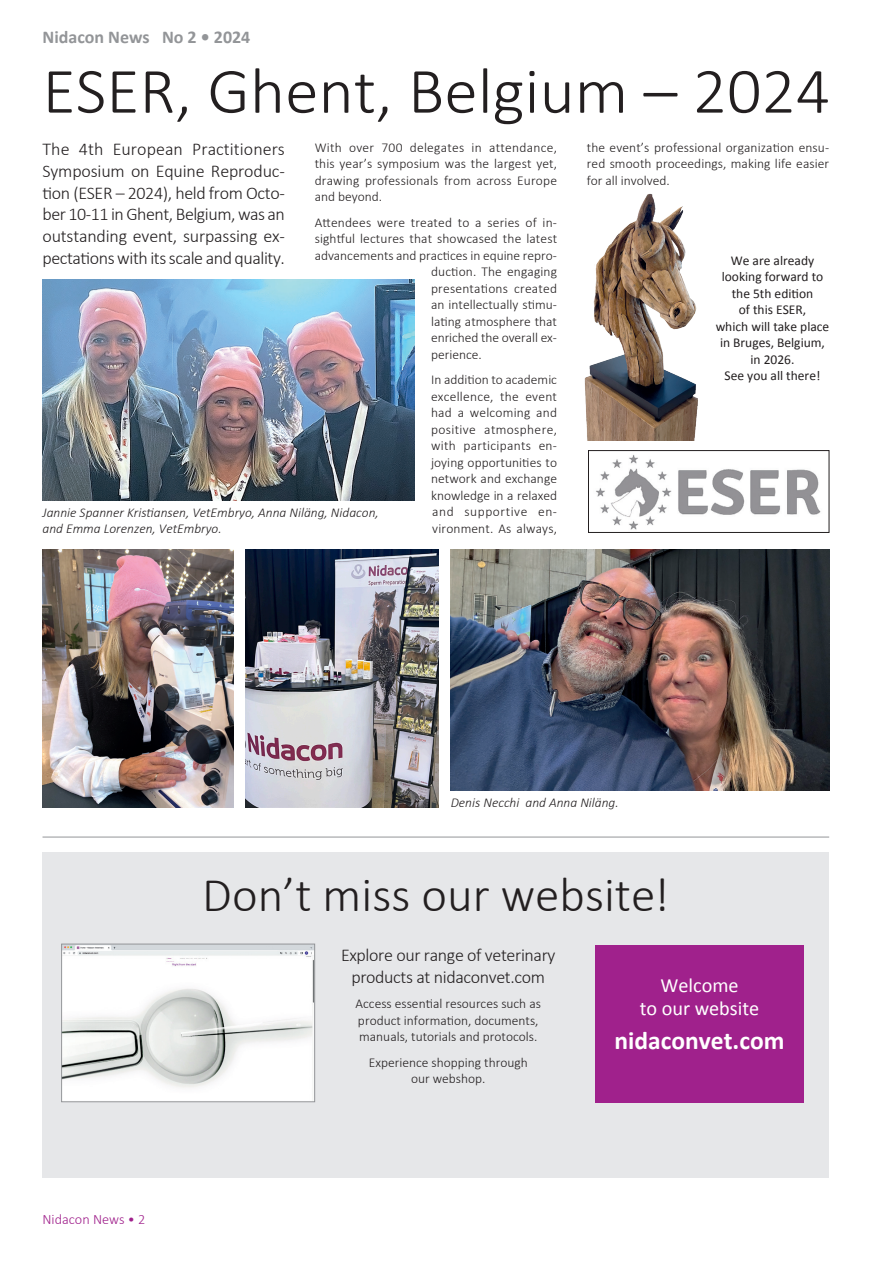
<style>
.page{position:relative;width:893px;height:1263px;background:#fff}
.page>*{position:absolute;margin:0;border:0;box-sizing:border-box;transform-origin:0 0}
.t1{font:300 65.1px "Calibri";color:#231f20;scale:1.04 1}
.t2{font:300 48.45px "Calibri";color:#231f20}
.t3{font:700 25.5px "Calibri";color:#fff}
.t4{font:20.25px/23.7px "Calibri";color:#fff;text-align:center}
.t5{font:300 18px/21.8px "Calibri";letter-spacing:-.02em;color:#231f20;text-align:justify}
.t6{font:700 18px "Calibri";color:#939598}
.t7{font:300 14.25px "Calibri";color:#a0218c}
.t8{font:300 13.5px/16.5px "Calibri";color:#231f20;text-align:justify}
.t9{font:13.5px/16.5px "Calibri";color:#231f20;text-align:center}
.t10{font:italic 300 13.5px/16.5px "Calibri";color:#231f20}
</style>
<div class="page">
<img style="left:596px;top:454px;width:225px;height:76px">
<div style="left:588px;top:450px;width:241px;height:83px;border:1px solid #231f20"></div>
<img style="left:43px;top:550px;width:191px;height:257px">
<img style="left:246px;top:550px;width:193px;height:257px">
<img style="left:451px;top:550px;width:378px;height:240px">
<img style="left:584px;top:193px;width:114px;height:247px">
<img style="left:43px;top:280px;width:371px;height:221px">
<div style="left:43px;top:853px;width:786px;height:325px;background:#e6e7e9"></div>
<img style="left:63px;top:946px;width:250px;height:154px">
<div style="left:61px;top:944px;width:254px;height:158px;border:1px solid #939598"></div>
<hr style="left:43px;top:837px;width:786px;height:1px;background:#939598">
<div style="left:595px;top:946px;width:209px;height:157px;background:#a0218c"></div>
<h3 class="t6" style="left:43px;top:26px;width:209px">Nidacon News No 2 • 2024</h3>
<h1 class="t1" style="left:43px;top:51px;width:759px">ESER, Ghent, Belgium – 2024</h1>
<h3 class="t5" style="left:43px;top:138px;width:244px">The 4th European Practitioners Symposium on Equine Reproduc&shy;tion (ESER – 2024), held from Octo&shy;ber 10-11 in Ghent, Belgium, was an outstanding event, surpassing ex&shy;pectations with its scale and quality.</h3>
<p class="t8" style="left:315px;top:139px;width:244px">With over 700 delegates in attendance, this year’s symposium was the largest yet, drawing professionals from across Europe and beyond.</p>
<p class="t8" style="left:587px;top:139px;width:244px">the event’s professional organization ensu&shy;red smooth proceedings, making life easier for all involved.</p>
<p class="t8" style="left:315px;top:214px;width:244px">Attendees were treated to a series of in-</p>
<p class="t8" style="left:315px;top:230px;width:244px">sightful lectures that showcased the latest</p>
<p class="t8" style="left:315px;top:247px;width:244px">advancements and practices in equine repro-</p>
<p class="t8" style="left:431px;top:263px;width:128px">duction. The engaging</p>
<p class="t8" style="left:431px;top:280px;width:128px">presentations created</p>
<p class="t8" style="left:431px;top:296px;width:127px">an intellectually stimu-</p>
<p class="t8" style="left:431px;top:313px;width:127px">lating atmosphere that</p>
<p class="t8" style="left:431px;top:329px;width:128px">enriched the overall ex-</p>
<p class="t8" style="left:431px;top:346px;width:52px">perience.</p>
<p class="t8" style="left:431px;top:371px;width:128px">In addition to academic excellence, the event had a welcoming and positive atmosphere, with participants en&shy;joying opportunities to network and exchange knowledge in a relaxed and supportive en&shy;vironment. As always,</p>
<p class="t9" style="left:716px;top:252px;width:115px">We are already looking forward to the 5th edition<br>of this ESER,<br>which will take place in Bruges, Belgium, in 2026.<br>See you all there!</p>
<p class="t10" style="left:43px;top:504px;width:338px">Jannie Spanner Kristiansen, VetEmbryo, Anna Niläng, Nidacon, and Emma Lorenzen, VetEmbryo.</p>
<p class="t10" style="left:451px;top:794px;width:170px">Denis Necchi and Anna Niläng.</p>
<p class="t7" style="left:43px;top:1211px;width:104px">Nidacon News • 2</p>
<h2 class="t2" style="left:202px;top:864px;width:469px">Don’t miss our website!</h2>
<h3 class="t5" style="left:341px;top:944px;width:216px;text-align:center">Explore our range of veterinary products at nidaconvet.com</h3>
<p class="t8" style="left:356px;top:995px;width:187px;text-align:left">Access essential resources such as product information, documents, manuals, tutorials and protocols.</p>
<p class="t8" style="left:369px;top:1054px;width:160px;text-align:center">Experience shopping through our webshop.</p>
<h3 class="t4" style="left:640px;top:972px;width:121px">Welcome<br>to our website</h3>
<h3 class="t3" style="left:614px;top:1024px;width:171px">nidaconvet.com</h3>
</div>
